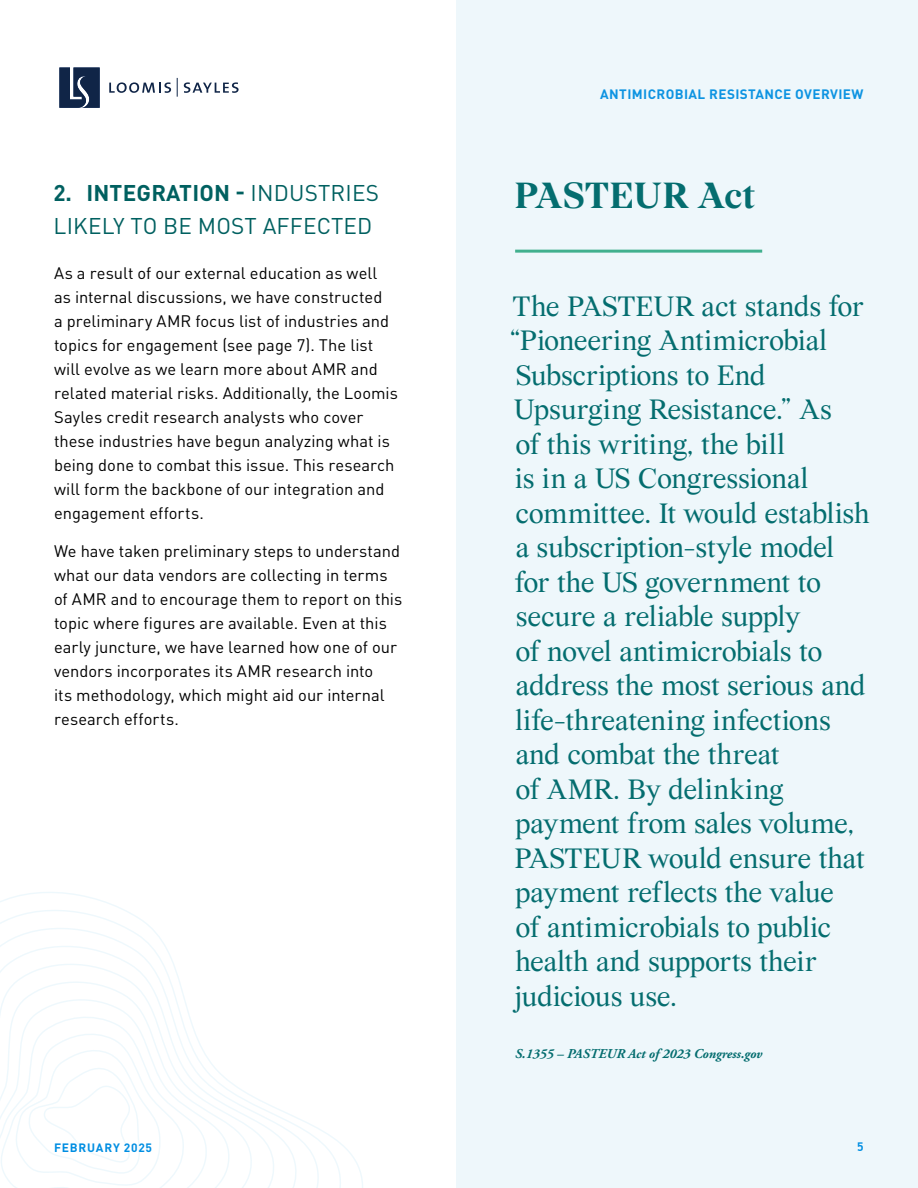
<style>
.page{position:relative;width:918px;height:1188px;background:#fff}
.page>*{position:absolute;margin:0;border:0;box-sizing:border-box;transform-origin:0 0}
.t1{font:700 39px "Wremena";letter-spacing:-.015em;color:#046d6f}
.t2{font:30px/34.5px "Wremena";letter-spacing:-.02em;color:#046d6f}
.t3{font:22.5px/33px "DINOT";letter-spacing:.01em;color:#006060}
.t4{font:16.5px/24px "DINOT";color:#000}
.t5{font:italic 700 13.5px "Adobe Garamond Pro";color:#046d6f}
.t6{font:700 13.5px "DINOT";letter-spacing:.03em;color:#008ee2}
.t7{font:700 12px "DINOT";letter-spacing:.065em;color:#008ee2}
.t8{font:700 12px "Trebuchet MS";color:#008ee2}
.s1{font-weight:700}
</style>
<div class="page">
<div style="left:457px;top:0;width:461px;height:1188px;background:#eef7fb"></div>
<hr style="left:515px;top:250px;width:247px;height:3px;background:#41b08e">
<svg style="left:0;top:892px;width:363px;height:296px"></svg>
<svg style="left:109px;top:82px;width:62px;height:11px"></svg>
<svg style="left:184px;top:82px;width:55px;height:11px"></svg>
<svg style="left:177px;top:78px;width:1px;height:19px"></svg>
<svg style="left:59px;top:67px;width:41px;height:41px;background:#334563"></svg>
<h3 class="t3" style="left:53px;top:176px;width:327px"><span class="s1">2. INTEGRATION -</span> INDUSTRIES<br>LIKELY TO BE MOST AFFECTED</h3>
<p class="t4" style="left:54px;top:261px;width:346px">As a result of our external education as well as internal discussions, we have constructed<br>a preliminary AMR focus list of industries and topics for engagement (see page 7). The list will evolve as we learn more about AMR and related material risks. Additionally, the Loomis Sayles credit research analysts who cover these industries have begun analyzing what is being done to combat this issue. This research will form the backbone of our integration and engagement efforts.</p>
<p class="t4" style="left:54px;top:538px;width:350px">We have taken preliminary steps to understand what our data vendors are collecting in terms of AMR and to encourage them to report on this topic where figures are available. Even at this early juncture, we have learned how one of our vendors incorporates its AMR research into<br>its methodology, which might aid our internal research efforts.</p>
<p class="t6" style="left:600px;top:85px;width:265px">ANTIMICROBIAL RESISTANCE OVERVIEW</p>
<h1 class="t1" style="left:515px;top:172px;width:242px">PASTEUR Act</h1>
<p class="t2" style="left:509px;top:289px;width:362px">The PASTEUR act stands for “Pioneering Antimicrobial<br>Subscriptions to End<br>Upsurging Resistance.” As<br>of this writing, the bill<br>is in a US Congressional committee. It would establish a subscription-style model for the US government to secure a reliable supply<br>of novel antimicrobials to address the most serious and life-threatening infections and combat the threat<br>of AMR. By delinking payment from sales volume,<br>PASTEUR would ensure that payment reflects the value<br>of antimicrobials to public health and supports their judicious use.</p>
<p class="t5" style="left:515px;top:1046px;width:249px">S.1355 – PASTEUR Act of 2023 Congress.gov</p>
<p class="t7" style="left:54px;top:1140px;width:100px">FEBRUARY 2025</p>
<p class="t8" style="left:857px;top:1140px;width:9px">5</p>
</div>
